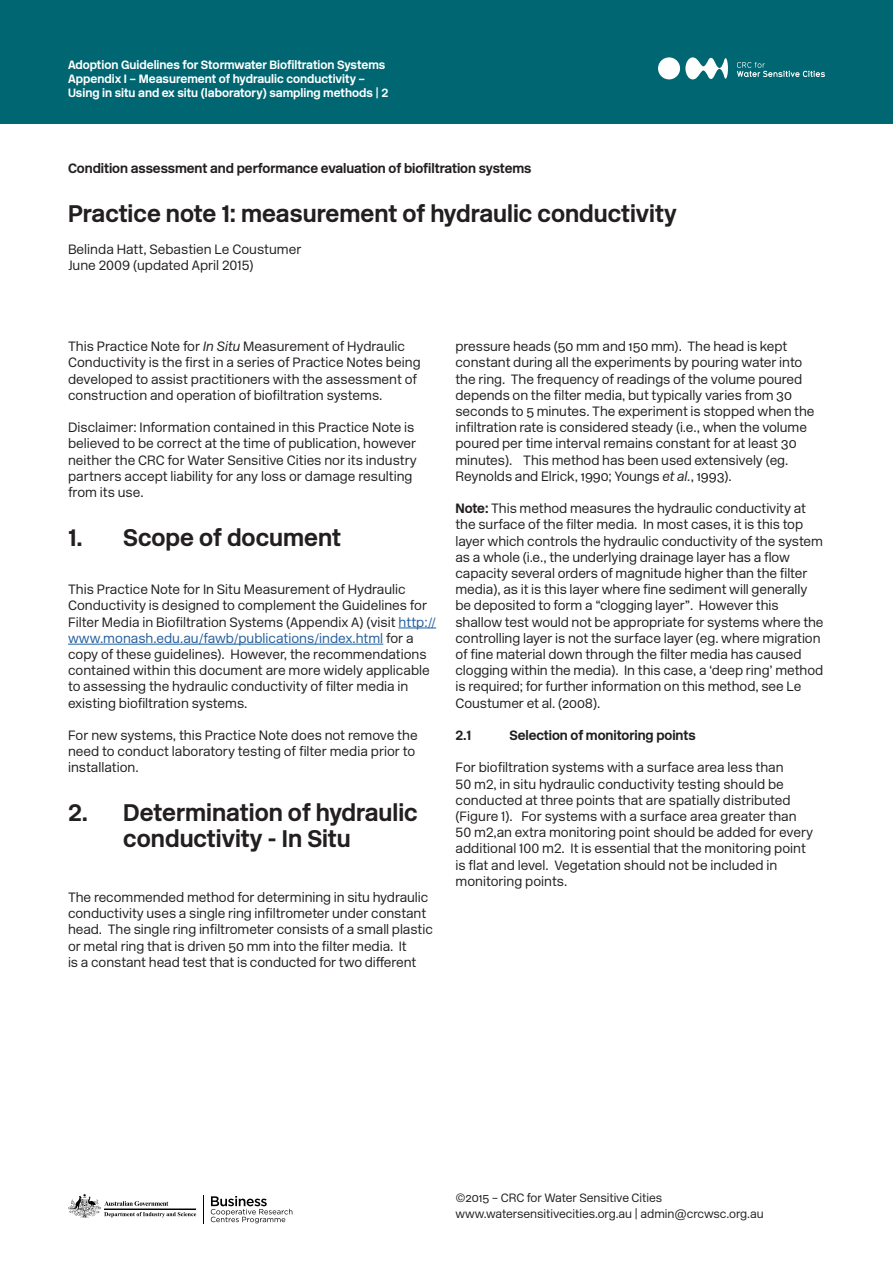
<style>
.page{position:relative;width:893px;height:1263px;background:#fff}
.page>*{position:absolute;margin:0;border:0;box-sizing:border-box;transform-origin:0 0}
.t1{font:700 24px/25.5px "New Rail Alphabet";color:#231f20;text-align:center}
.t2{font:300 13.5px/16.2px "New Rail Alphabet";letter-spacing:-.005em;color:#231f20}
.t3{font:700 13.5px "New Rail Alphabet";letter-spacing:-.005em;color:#231f20}
.t4{font:700 12px/14.4px "New Rail Alphabet";color:#fff}
.t5{font:300 12px/16px "New Rail Alphabet";letter-spacing:-.005em;color:#231f20}
.s1{font-style:italic}
.s2{color:#215e9e}
.s3{font-weight:700}
</style>
<div class="page">
<div style="left:0;top:0;width:893px;height:124px;background:#006772"></div>
<svg style="left:658px;top:57px;width:70px;height:22px"></svg>
<svg style="left:737px;top:62px;width:88px;height:15px"></svg>
<svg style="left:211px;top:1196px;width:81px;height:27px"></svg>
<svg style="left:203px;top:1195px;width:1px;height:28px"></svg>
<svg style="left:68px;top:1194px;width:128px;height:24px"></svg>
<hr style="left:104px;top:1209px;width:92px;height:1px;background:#000">
<hr style="left:399px;top:628px;width:37px;height:1px;background:#215e9e">
<hr style="left:68px;top:644px;width:315px;height:1px;background:#215e9e">
<p class="t4" style="left:68px;top:57px;width:322px">Adoption Guidelines for Stormwater Biofiltration Systems<br>Appendix I – Measurement of hydraulic conductivity –<br>Using in situ and ex situ (laboratory) sampling methods | 2</p>
<p class="t3" style="left:68px;top:159px;width:465px">Condition assessment and performance evaluation of biofiltration systems</p>
<h1 class="t1" style="left:68px;top:200px;width:610px">Practice note 1: measurement of hydraulic conductivity</h1>
<p class="t2" style="left:68px;top:241px;width:235px">Belinda Hatt, Sebastien Le Coustumer<br>June 2009 (updated April 2015)</p>
<p class="t2" style="left:68px;top:338px;width:354px">This Practice Note for <span class="s1">In Situ</span> Measurement of Hydraulic Conductivity is the first in a series of Practice Notes being developed to assist practitioners with the assessment of construction and operation of biofiltration systems.</p>
<p class="t2" style="left:68px;top:419px;width:350px">Disclaimer: Information contained in this Practice Note is believed to be correct at the time of publication, however neither the CRC for Water Sensitive Cities nor its industry partners accept liability for any loss or damage resulting from its use.</p>
<h1 class="t1" style="left:68px;top:524px;width:275px">1. Scope of document</h1>
<p class="t2" style="left:68px;top:581px;width:370px">This Practice Note for In Situ Measurement of Hydraulic Conductivity is designed to complement the Guidelines for Filter Media in Biofiltration Systems (Appendix A) (visit <span class="s2">http:// www.monash.edu.au/fawb/publications/index.html</span> for a copy of these guidelines). However, the recommendations contained within this document are more widely applicable to assessing the hydraulic conductivity of filter media in existing biofiltration systems.</p>
<p class="t2" style="left:68px;top:727px;width:351px">For new systems, this Practice Note does not remove the need to conduct laboratory testing of filter media prior to installation.</p>
<h1 class="t1" style="left:68px;top:800px;width:351px">2. Determination of hydraulic conductivity - In Situ</h1>
<p class="t2" style="left:68px;top:889px;width:366px">The recommended method for determining in situ hydraulic conductivity uses a single ring infiltrometer under constant head. The single ring infiltrometer consists of a small plastic or metal ring that is driven 50 mm into the filter media. It<br>is a constant head test that is conducted for two different</p>
<p class="t2" style="left:455px;top:338px;width:361px">pressure heads (50 mm and 150 mm). The head is kept constant during all the experiments by pouring water into the ring. The frequency of readings of the volume poured depends on the filter media, but typically varies from 30 seconds to 5 minutes. The experiment is stopped when the infiltration rate is considered steady (i.e., when the volume poured per time interval remains constant for at least 30 minutes). This method has been used extensively (eg.<br>Reynolds and Elrick, 1990; Youngs <span class="s1">et al.</span>, 1993).</p>
<p class="t2" style="left:455px;top:500px;width:370px"><span class="s3">Note:</span> This method measures the hydraulic conductivity at the surface of the filter media. In most cases, it is this top layer which controls the hydraulic conductivity of the system as a whole (i.e., the underlying drainage layer has a flow capacity several orders of magnitude higher than the filter media), as it is this layer where fine sediment will generally be deposited to form a “clogging layer”. However this shallow test would not be appropriate for systems where the controlling layer is not the surface layer (eg. where migration of fine material down through the filter media has caused clogging within the media). In this case, a ‘deep ring’ method is required; for further information on this method, see Le Coustumer et al. (2008).</p>
<p class="t3" style="left:455px;top:726px;width:17px">2.1</p>
<p class="t3" style="left:509px;top:726px;width:188px">Selection of monitoring points</p>
<p class="t2" style="left:455px;top:759px;width:359px">For biofiltration systems with a surface area less than<br>50 m2, in situ hydraulic conductivity testing should be conducted at three points that are spatially distributed (Figure 1). For systems with a surface area greater than 50 m2,an extra monitoring point should be added for every additional 100 m2. It is essential that the monitoring point is flat and level. Vegetation should not be included in monitoring points.</p>
<p class="t5" style="left:455px;top:1190px;width:310px">©2015 – CRC for Water Sensitive Cities www.watersensitivecities.org.au | admin@crcwsc.org.au</p>
</div>
